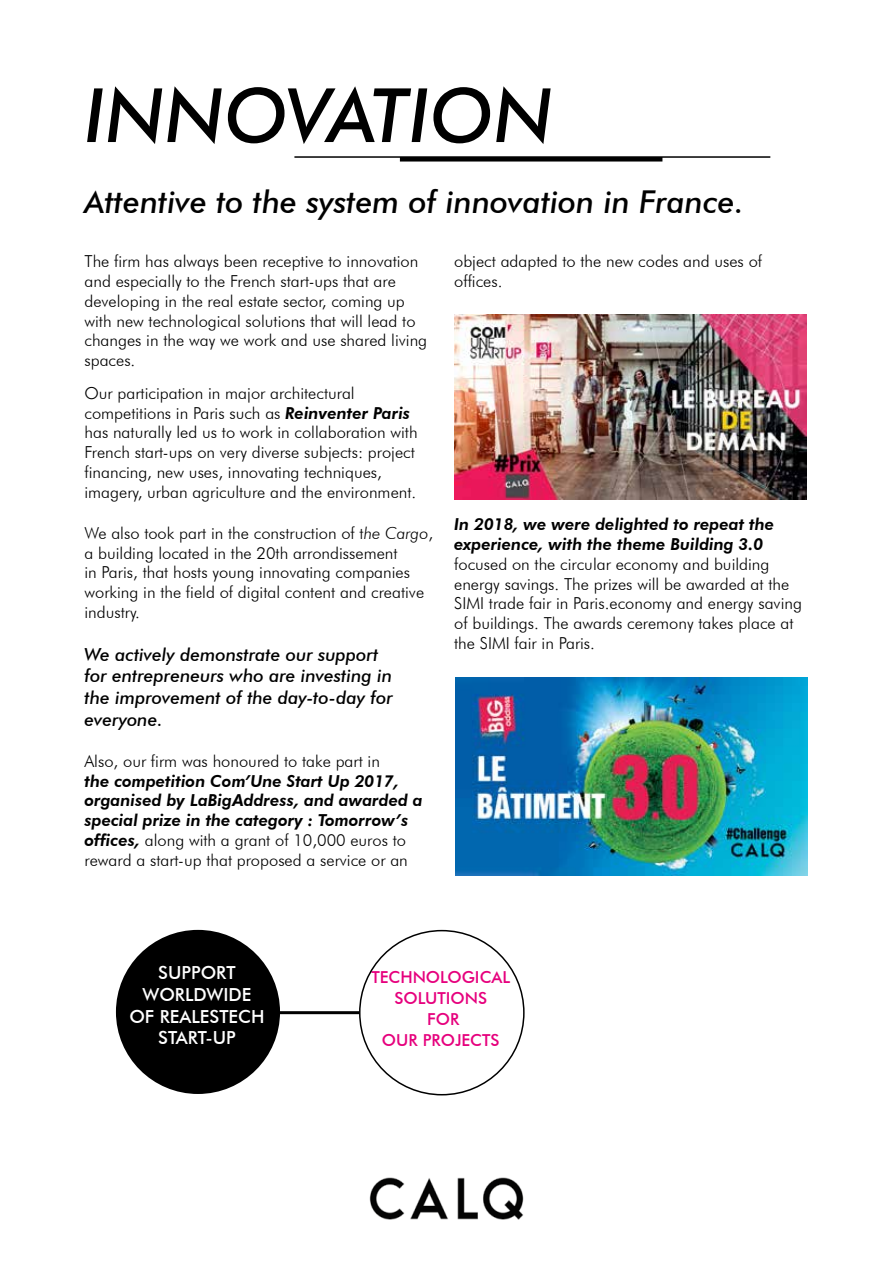
<style>
.page{position:relative;width:893px;height:1263px;background:#fff}
.page>*{position:absolute;margin:0;border:0;box-sizing:border-box;transform-origin:0 0}
.t1{font:italic 500 75px "Futura BT";color:#000}
.t2{font:italic 500 31.5px "Futura BT";color:#000}
.t3{font:italic 500 18px/21.6px "Futura BT";color:#000}
.t4{font:500 18px/21.6px "Futura BT";color:#fff;text-align:center}
.t5{font:300 16.5px/19.8px "Futura BT";color:#000}
.t6{font:italic 800 16.5px/19.8px "Futura BT";color:#000}
.t7{font:500 16.5px/21px "Futura BT";color:#e6007d;text-align:center}
.s1{color:#010202}
.s2{font-weight:800;font-style:italic}
.s3{font-style:italic}
.s4{font-weight:300;font-style:normal}
</style>
<div class="page">
<img style="left:369px;top:1178px;width:155px;height:41px">
<img style="left:454px;top:315px;width:353px;height:184px">
<img style="left:455px;top:677px;width:353px;height:199px">
<hr style="left:272px;top:1011px;width:93px;height:3px;background:#000">
<div style="left:116px;top:930px;width:164px;height:164px;background:#000;border-radius:50%"></div>
<hr style="left:294px;top:156px;width:476px;height:2px;background:#000">
<div style="left:400px;top:157px;width:262px;height:5px;background:#000"></div>
<h1 class="t1" style="left:84px;top:70px;width:470px">INNOVATION</h1>
<h2 class="t2" style="left:84px;top:183px;width:661px">Attentive to the system of innovation in France<span class="s1">.</span></h2>
<p class="t5" style="left:84px;top:251px;width:344px">The firm has always been receptive to innovation and especially to the French start-ups that are developing in the real estate sector, coming up with new technological solutions that will lead to changes in the way we work and use shared living spaces.</p>
<p class="t5" style="left:84px;top:383px;width:335px">Our participation in major architectural competitions in Paris such as <span class="s2">Reinventer Paris </span>has naturally led us to work in collaboration with French start-ups on very diverse subjects: project financing, new uses, innovating techniques, imagery, urban agriculture and the environment.</p>
<p class="t5" style="left:84px;top:523px;width:350px">We also took part in the construction of t<span class="s3">he Cargo</span>, a building located in the 20th arrondissement<br>in Paris, that hosts young innovating companies working in the field of digital content and creative industry.</p>
<p class="t3" style="left:84px;top:643px;width:310px">We actively demonstrate our support for entrepreneurs who are investing in the improvement of the day-to-day for everyone.</p>
<p class="t5" style="left:84px;top:751px;width:297px">Also, our firm was honoured to take part in</p>
<p class="t6" style="left:84px;top:771px;width:340px">the competition Com’Une Start Up 2017, organised by LaBigAddress, and awarded a special prize in the category : Tomorrow’s offices, <span class="s4">along with a grant of 10,000 euros to reward a start-up that proposed a service or an</span></p>
<p class="t5" style="left:454px;top:251px;width:309px">object adapted to the new codes and uses of offices.</p>
<p class="t6" style="left:454px;top:514px;width:322px">In 2018, we were delighted to repeat the experience, with the theme Building 3.0</p>
<p class="t5" style="left:454px;top:554px;width:349px">focused on the circular economy and building energy savings. The prizes will be awarded at the SIMI trade fair in Paris.economy and energy saving of buildings. The awards ceremony takes place at the SIMI fair in Paris.</p>
<p class="t4" style="left:129px;top:962px;width:137px">SUPPORT<br>WORLDWIDE<br>OF REALESTECH<br>START-UP</p>
<p class="t7" style="left:371px;top:966px;width:140px">TECHNOLOGICAL<br>SOLUTIONS<br>FOR<br>OUR PROJECTS</p>
</div>
